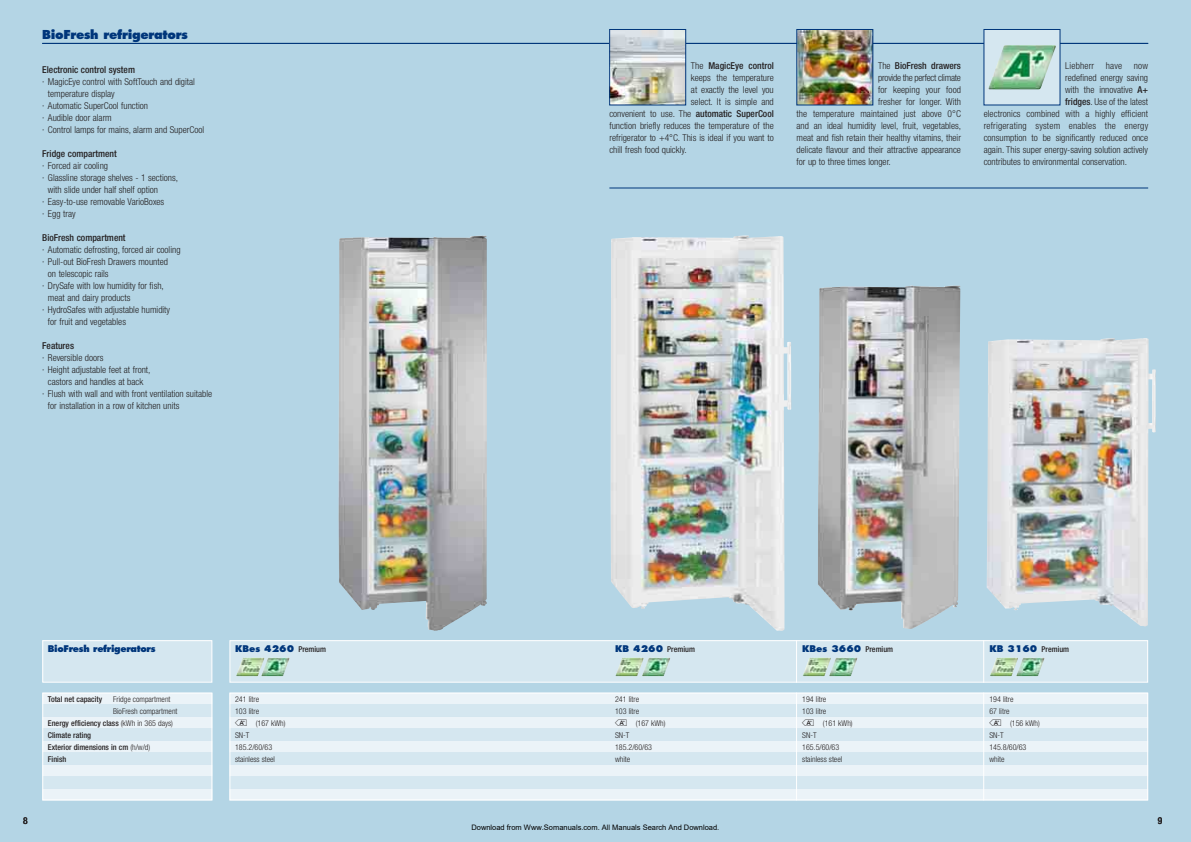
<style>
.page{position:relative;width:1191px;height:842px;background:#fff}
.page>*{position:absolute;margin:0;border:0;box-sizing:border-box;transform-origin:0 0}
.t1{font:800 12px "Futura";letter-spacing:-.025em;color:#00367b}
.t2{font:300 condensed 9.5px "Helvetica Neue";color:#231f20}
.t3{font:500 condensed 9.5px "Helvetica Neue";color:#231f20}
.t4{font:300 condensed 9.5px "Helvetica Neue";letter-spacing:.02em;color:#231f20}
.t5{font:300 condensed 9.5px "Helvetica Neue";letter-spacing:-.025em;color:#231f20}
.t6{font:800 9px "Futura";color:#00367b}
.t7{font:800 9px "Futura";letter-spacing:-.035em;color:#00367b}
.t8{font:300 condensed 8px/12px "Helvetica Neue";color:#231f20}
.t9{font:500 condensed 8px "Helvetica Neue";color:#231f20}
.t10{font:7.5px "Arial";color:#000}
.s1{font-weight:300}
.s2{font-weight:500}
.s3{font-family:"Helvetica Neue";font-weight:500;font-stretch:condensed;font-size:8px;color:#231f20}
.s4{font-family:"Futura";font-weight:800;font-stretch:normal;font-size:9px;color:#00367b}
.s5{font-family:"Liebherr Logo";font-weight:400;font-stretch:normal}
</style>
<div class="page">
<div style="left:0;top:1px;width:1190px;height:841px;background:#b4d5e5"></div>
<hr style="left:42px;top:43px;width:1106px;height:1px;background:#00367b">
<div style="left:42px;top:693px;width:170px;height:12px;background:#ebf3f8"></div>
<div style="left:42px;top:705px;width:170px;height:12px;background:#d5e7f0"></div>
<div style="left:42px;top:717px;width:170px;height:12px;background:#ebf3f8"></div>
<div style="left:42px;top:729px;width:170px;height:12px;background:#d5e7f0"></div>
<div style="left:42px;top:741px;width:170px;height:12px;background:#ebf3f8"></div>
<div style="left:42px;top:753px;width:170px;height:12px;background:#d5e7f0"></div>
<div style="left:42px;top:765px;width:170px;height:12px;background:#ebf3f8"></div>
<div style="left:42px;top:777px;width:170px;height:12px;background:#d5e7f0"></div>
<div style="left:42px;top:789px;width:170px;height:12px;background:#ebf3f8"></div>
<div style="left:42px;top:693px;width:170px;height:107px;border:1px solid #fff"></div>
<div style="left:43px;top:641px;width:169px;height:41px;background:#d5e7f0"></div>
<div style="left:42px;top:640px;width:170px;height:43px;border:1px solid #fff"></div>
<div style="left:229px;top:693px;width:919px;height:12px;background:#ebf3f8"></div>
<div style="left:229px;top:705px;width:919px;height:12px;background:#d5e7f0"></div>
<div style="left:229px;top:717px;width:919px;height:12px;background:#ebf3f8"></div>
<div style="left:229px;top:729px;width:919px;height:12px;background:#d5e7f0"></div>
<div style="left:229px;top:741px;width:919px;height:12px;background:#ebf3f8"></div>
<div style="left:229px;top:753px;width:919px;height:12px;background:#d5e7f0"></div>
<div style="left:229px;top:765px;width:919px;height:12px;background:#ebf3f8"></div>
<div style="left:229px;top:777px;width:919px;height:12px;background:#d5e7f0"></div>
<div style="left:229px;top:789px;width:919px;height:12px;background:#ebf3f8"></div>
<div style="left:229px;top:693px;width:919px;height:107px;border:1px solid #fff"></div>
<div style="left:230px;top:641px;width:917px;height:41px;background:#d5e7f0"></div>
<div style="left:229px;top:640px;width:919px;height:43px;border:1px solid #fff"></div>
<hr style="left:796px;top:640px;width:1px;height:43px;background:#fff">
<hr style="left:796px;top:693px;width:1px;height:107px;background:#fff">
<hr style="left:983px;top:640px;width:1px;height:43px;background:#fff">
<hr style="left:983px;top:693px;width:1px;height:107px;background:#fff">
<hr style="left:609px;top:187px;width:539px;height:1px;background:#00367b">
<img style="left:611px;top:31px;width:73px;height:72px">
<div style="left:609px;top:29px;width:77px;height:76px;border:1px solid #00367b"></div>
<img style="left:798px;top:31px;width:73px;height:72px">
<div style="left:796px;top:29px;width:77px;height:76px;border:1px solid #00367b"></div>
<div style="left:984px;top:30px;width:75px;height:75px;background:#d5e7f0"></div>
<img style="left:988px;top:45px;width:68px;height:44px">
<img style="left:610px;top:235px;width:181px;height:396px">
<img style="left:236px;top:658px;width:25px;height:18px">
<img style="left:261px;top:658px;width:29px;height:18px">
<img style="left:615px;top:658px;width:27px;height:18px">
<img style="left:642px;top:658px;width:28px;height:18px">
<img style="left:803px;top:658px;width:26px;height:18px">
<img style="left:829px;top:658px;width:28px;height:18px">
<img style="left:990px;top:658px;width:26px;height:18px">
<img style="left:1016px;top:658px;width:28px;height:18px">
<img style="left:986px;top:338px;width:170px;height:288px">
<img style="left:818px;top:285px;width:142px;height:344px">
<img style="left:338px;top:235px;width:149px;height:396px">
<p class="t1" style="left:42px;top:29px;width:147px">BioFresh refrigerators</p>
<p class="t3" style="left:42px;top:66px;width:94px">Electronic control system</p>
<p class="t2" style="left:42px;top:78px;width:154px">· MagicEye control with SoftTouch and digital</p>
<p class="t2" style="left:48px;top:90px;width:68px">temperature display</p>
<p class="t2" style="left:42px;top:102px;width:107px">· Automatic SuperCool function</p>
<p class="t2" style="left:42px;top:114px;width:71px">· Audible door alarm</p>
<p class="t2" style="left:42px;top:126px;width:163px">· Control lamps for mains, alarm and SuperCool</p>
<p class="t3" style="left:42px;top:150px;width:76px">Fridge compartment</p>
<p class="t2" style="left:42px;top:162px;width:67px">· Forced air cooling</p>
<p class="t2" style="left:42px;top:174px;width:137px">· Glassline storage shelves - 1 sections,</p>
<p class="t2" style="left:48px;top:186px;width:112px">with slide under half shelf option</p>
<p class="t2" style="left:42px;top:198px;width:123px">· Easy-to-use removable VarioBoxes</p>
<p class="t2" style="left:42px;top:210px;width:35px">· Egg tray</p>
<p class="t3" style="left:42px;top:234px;width:85px">BioFresh compartment</p>
<p class="t2" style="left:42px;top:246px;width:140px">· Automatic defrosting, forced air cooling</p>
<p class="t2" style="left:42px;top:258px;width:127px">· Pull-out BioFresh Drawers mounted</p>
<p class="t2" style="left:48px;top:270px;width:62px">on telescopic rails</p>
<p class="t2" style="left:42px;top:282px;width:123px">· DrySafe with low humidity for fish,</p>
<p class="t2" style="left:48px;top:294px;width:84px">meat and dairy products</p>
<p class="t2" style="left:42px;top:306px;width:129px">· HydroSafes with adjustable humidity</p>
<p class="t2" style="left:48px;top:318px;width:80px">for fruit and vegetables</p>
<p class="t3" style="left:42px;top:342px;width:33px">Features</p>
<p class="t2" style="left:42px;top:354px;width:63px">· Reversible doors</p>
<p class="t2" style="left:42px;top:366px;width:110px">· Height adjustable feet at front,</p>
<p class="t2" style="left:48px;top:378px;width:97px">castors and handles at back</p>
<p class="t2" style="left:42px;top:390px;width:171px">· Flush with wall and with front ventilation suitable</p>
<p class="t2" style="left:48px;top:402px;width:133px">for installation in a row of kitchen units</p>
<p class="t3" style="left:691px;top:62px;width:84px"><span class="s1">The</span> MagicEye control</p>
<p class="t2" style="left:691px;top:74px;width:84px">keeps the temperature</p>
<p class="t2" style="left:691px;top:86px;width:84px">at exactly the level you</p>
<p class="t2" style="left:691px;top:98px;width:84px">select. It is simple and</p>
<p class="t2" style="left:609px;top:110px;width:166px">convenient to use. The <span class="s2">automatic SuperCool</span></p>
<p class="t2" style="left:609px;top:122px;width:166px">function briefly reduces the temperature of the</p>
<p class="t2" style="left:609px;top:134px;width:166px">refrigerator to +4°C. This is ideal if you want to</p>
<p class="t2" style="left:609px;top:146px;width:79px">chill fresh food quickly.</p>
<p class="t3" style="left:878px;top:62px;width:84px"><span class="s1">The</span> BioFresh drawers</p>
<p class="t5" style="left:878px;top:74px;width:84px">provide the perfect climate</p>
<p class="t2" style="left:878px;top:86px;width:84px">for keeping your food</p>
<p class="t2" style="left:878px;top:98px;width:84px">fresher for longer. With</p>
<p class="t2" style="left:796px;top:110px;width:166px">the temperature maintained just above 0°C</p>
<p class="t2" style="left:796px;top:122px;width:166px">and an ideal humidity level, fruit, vegetables,</p>
<p class="t2" style="left:796px;top:134px;width:166px">meat and fish retain their healthy vitamins, their</p>
<p class="t2" style="left:796px;top:146px;width:166px">delicate flavour and their attractive appearance</p>
<p class="t2" style="left:796px;top:158px;width:96px">for up to three times longer.</p>
<p class="t4" style="left:1065px;top:62px;width:84px">Liebherr have now</p>
<p class="t2" style="left:1065px;top:74px;width:84px">redefined energy saving</p>
<p class="t2" style="left:1065px;top:86px;width:84px">with the innovative <span class="s2">A+</span></p>
<p class="t2" style="left:1065px;top:98px;width:84px"><span class="s2">fridges</span>. Use of the latest</p>
<p class="t2" style="left:983px;top:110px;width:166px">electronics combined with a highly efficient</p>
<p class="t4" style="left:983px;top:122px;width:166px">refrigerating system enables the energy</p>
<p class="t2" style="left:983px;top:134px;width:166px">consumption to be significantly reduced once</p>
<p class="t2" style="left:983px;top:146px;width:166px">again. This super energy-saving solution actively</p>
<p class="t2" style="left:983px;top:158px;width:145px">contributes to environmental conservation.</p>
<p class="t7" style="left:48px;top:644px;width:109px">BioFresh refrigerators</p>
<p class="t6" style="left:235px;top:644px;width:92px">KBes 4260 <span class="s3">Premium</span></p>
<p class="t9" style="left:615px;top:646px;width:81px"><span class="s4">KB 4260</span> Premium</p>
<p class="t6" style="left:802px;top:644px;width:92px">KBes 3660 <span class="s3">Premium</span></p>
<p class="t9" style="left:989px;top:646px;width:81px"><span class="s4">KB 3160</span> Premium</p>
<p class="t9" style="left:48px;top:696px;width:56px">Total net capacity</p>
<p class="t8" style="left:113px;top:694px;width:59px">Fridge compartment</p>
<p class="t8" style="left:113px;top:706px;width:66px">BioFresh compartment</p>
<p class="t9" style="left:48px;top:720px;width:126px">Energy efficiency class <span class="s1">(kWh in 365 days)</span></p>
<p class="t9" style="left:48px;top:732px;width:45px">Climate rating</p>
<p class="t9" style="left:48px;top:744px;width:104px">Exterior dimensions in cm <span class="s1">(h/w/d)</span></p>
<p class="t9" style="left:48px;top:756px;width:20px">Finish</p>
<p class="t8" style="left:235px;top:693px;width:52px">241 litre<br>103 litre<br><span class="s5">M</span> (167 kWh)<br>SN-T<br>185.2/60/63 stainless steel</p>
<p class="t8" style="left:615px;top:694px;width:52px">241 litre<br>103 litre<br><span class="s5">M</span> (167 kWh)<br>SN-T<br>185.2/60/63 white</p>
<p class="t8" style="left:802px;top:694px;width:52px">194 litre<br>103 litre<br><span class="s5">M</span> (161 kWh)<br>SN-T<br>165.5/60/63 stainless steel</p>
<p class="t8" style="left:989px;top:694px;width:52px">194 litre<br>67 litre<br><span class="s5">M</span> (156 kWh)<br>SN-T<br>145.8/60/63 white</p>
<p class="t3" style="left:23px;top:817px;width:6px">8</p>
<p class="t3" style="left:1157px;top:817px;width:6px">9</p>
<p class="t10" style="left:471px;top:824px;width:249px">Download from Www.Somanuals.com. All Manuals Search And Download.</p>
</div>
